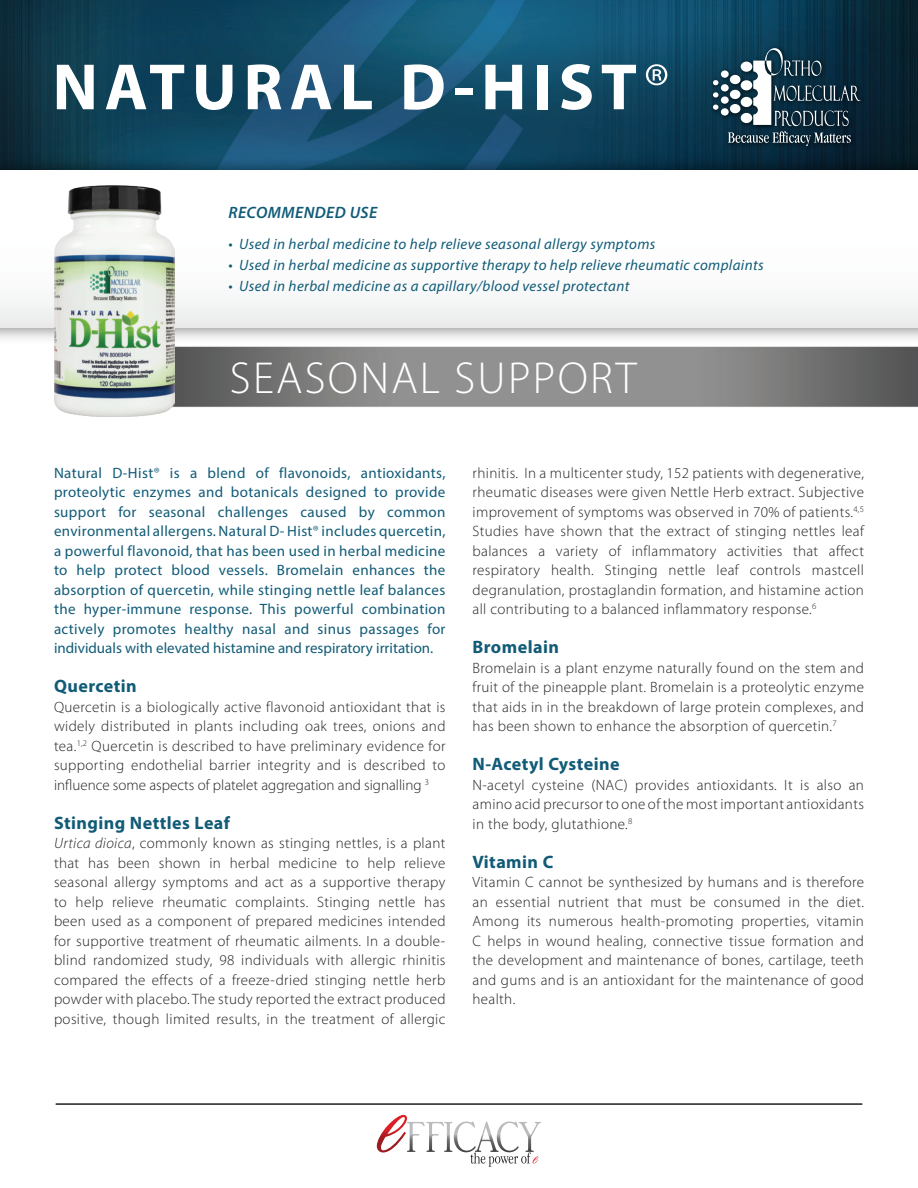
<style>
.page{position:relative;width:918px;height:1188px;background:#fff}
.page>*{position:absolute;margin:0;border:0;box-sizing:border-box;transform-origin:0 0}
.Indent_2{font:700 66px "Myriad Pro";letter-spacing:.1em;color:#fff}
.Indent_2-2{font:300 45px "Myriad Pro";letter-spacing:.05em;color:#fff}
.Indent_2-3{font:700 18px "Myriad Pro";letter-spacing:.025em;color:#115b77}
.Indent_2-4{font:italic 600 16.5px "Myriad Pro";letter-spacing:.025em;color:#115b77}
.Indent_2-5{font:300 15px/19.5px "Myriad Pro";letter-spacing:.025em;color:#231f20;text-align:justify}
.Indent_2-6{font:15px/19.5px "Myriad Pro";color:#115b77;text-align:justify}
.Indent_2-7{font:italic 15px "Myriad Pro";letter-spacing:.025em;color:#115b77}
.s1{font-weight:300}
.s2{font-style:italic}
</style>
<div class="page">
<img style="left:0;top:0;width:918px;height:148px">
<img style="left:0;top:148px;width:918px;height:191px">
<div style="left:0;top:170px;width:918px;height:158px;background:#fff"></div>
<img style="left:95px;top:308px;width:823px;height:109px">
<img style="left:707px;top:42px;width:161px;height:112px">
<div style="left:721px;top:70px;width:8px;height:8px;background:#fff;border-radius:50%"></div>
<div style="left:721px;top:84px;width:8px;height:8px;background:#fff;border-radius:50%"></div>
<div style="left:721px;top:96px;width:8px;height:8px;background:#fff;border-radius:50%"></div>
<div style="left:721px;top:108px;width:8px;height:8px;background:#fff;border-radius:50%"></div>
<svg style="left:713px;top:80px;width:5px;height:5px"></svg>
<svg style="left:713px;top:92px;width:5px;height:6px"></svg>
<svg style="left:713px;top:105px;width:5px;height:5px"></svg>
<svg style="left:728px;top:48px;width:133px;height:98px;background:#3c5563"></svg>
<svg style="left:377px;top:1115px;width:164px;height:52px"></svg>
<hr style="left:56px;top:1103px;width:806px;height:2px;background:#211e1e">
<img style="left:54px;top:186px;width:120px;height:230px">
<p class="Indent_2" style="left:52px;top:44px;width:619px">NATURAL D-HIST<span class="s1">®</span></p>
<p class="Indent_2-4" style="left:228px;top:202px;width:150px">RECOMMENDED USE</p>
<p class="Indent_2-7" style="left:228px;top:235px;width:429px">• Used in herbal medicine to help relieve seasonal allergy symptoms</p>
<p class="Indent_2-7" style="left:228px;top:256px;width:537px">• Used in herbal medicine as supportive therapy to help relieve rheumatic complaints</p>
<p class="Indent_2-7" style="left:228px;top:277px;width:403px">• Used in herbal medicine as a capillary/blood vessel protectant</p>
<p class="Indent_2-2" style="left:230px;top:351px;width:408px">SEASONAL SUPPORT</p>
<p class="Indent_2-6" style="left:54px;top:463px;width:393px">Natural D-Hist<span class="s1">®</span> is a blend of flavonoids, antioxidants, proteolytic enzymes and botanicals designed to provide support for seasonal challenges caused by common environmental allergens. Natural D- Hist<span class="s1">®</span> includes quercetin, a powerful flavonoid, that has been used in herbal medicine to help protect blood vessels. Bromelain enhances the absorption of quercetin, while stinging nettle leaf balances the hyper-immune response. This powerful combination actively promotes healthy nasal and sinus passages for individuals with elevated histamine and respiratory irritation.</p>
<p class="Indent_2-3" style="left:54px;top:675px;width:84px">Quercetin</p>
<p class="Indent_2-5" style="left:54px;top:697px;width:393px">Quercetin is a biologically active flavonoid antioxidant that is widely distributed in plants including oak trees, onions and tea.<sup>1,2</sup> Quercetin is described to have preliminary evidence for supporting endothelial barrier integrity and is described to influence some aspects of platelet aggregation and signalling <sup>3</sup></p>
<p class="Indent_2-3" style="left:54px;top:811px;width:178px">Stinging Nettles Leaf</p>
<p class="Indent_2-5" style="left:54px;top:833px;width:393px"><span class="s2">Urtica dioica</span>, commonly known as stinging nettles, is a plant that has been shown in herbal medicine to help relieve seasonal allergy symptoms and act as a supportive therapy to help relieve rheumatic complaints. Stinging nettle has been used as a component of prepared medicines intended for supportive treatment of rheumatic ailments. In a double&shy;blind randomized study, 98 individuals with allergic rhinitis compared the effects of a freeze-dried stinging nettle herb powder with placebo. The study reported the extract produced positive, though limited results, in the treatment of allergic</p>
<p class="Indent_2-5" style="left:472px;top:463px;width:393px">rhinitis. In a multicenter study, 152 patients with degenerative, rheumatic diseases were given Nettle Herb extract. Subjective improvement of symptoms was observed in 70% of patients.<sup>4,5<br></sup>Studies have shown that the extract of stinging nettles leaf balances a variety of inflammatory activities that affect respiratory health. Stinging nettle leaf controls mastcell degranulation, prostaglandin formation, and histamine action all contributing to a balanced inflammatory response.<sup>6</sup></p>
<p class="Indent_2-3" style="left:472px;top:636px;width:88px">Bromelain</p>
<p class="Indent_2-5" style="left:472px;top:658px;width:393px">Bromelain is a plant enzyme naturally found on the stem and fruit of the pineapple plant. Bromelain is a proteolytic enzyme that aids in in the breakdown of large protein complexes, and has been shown to enhance the absorption of quercetin.<sup>7</sup></p>
<p class="Indent_2-3" style="left:472px;top:753px;width:149px">N-Acetyl Cysteine</p>
<p class="Indent_2-5" style="left:472px;top:775px;width:393px">N-acetyl cysteine (NAC) provides antioxidants. It is also an amino acid precursor to one of the most important antioxidants in the body, glutathione.<sup>8</sup></p>
<p class="Indent_2-3" style="left:472px;top:850px;width:82px">Vitamin C</p>
<p class="Indent_2-5" style="left:472px;top:872px;width:393px">Vitamin C cannot be synthesized by humans and is therefore an essential nutrient that must be consumed in the diet.<br>Among its numerous health-promoting properties, vitamin C helps in wound healing, connective tissue formation and the development and maintenance of bones, cartilage, teeth and gums and is an antioxidant for the maintenance of good health.</p>
</div>
